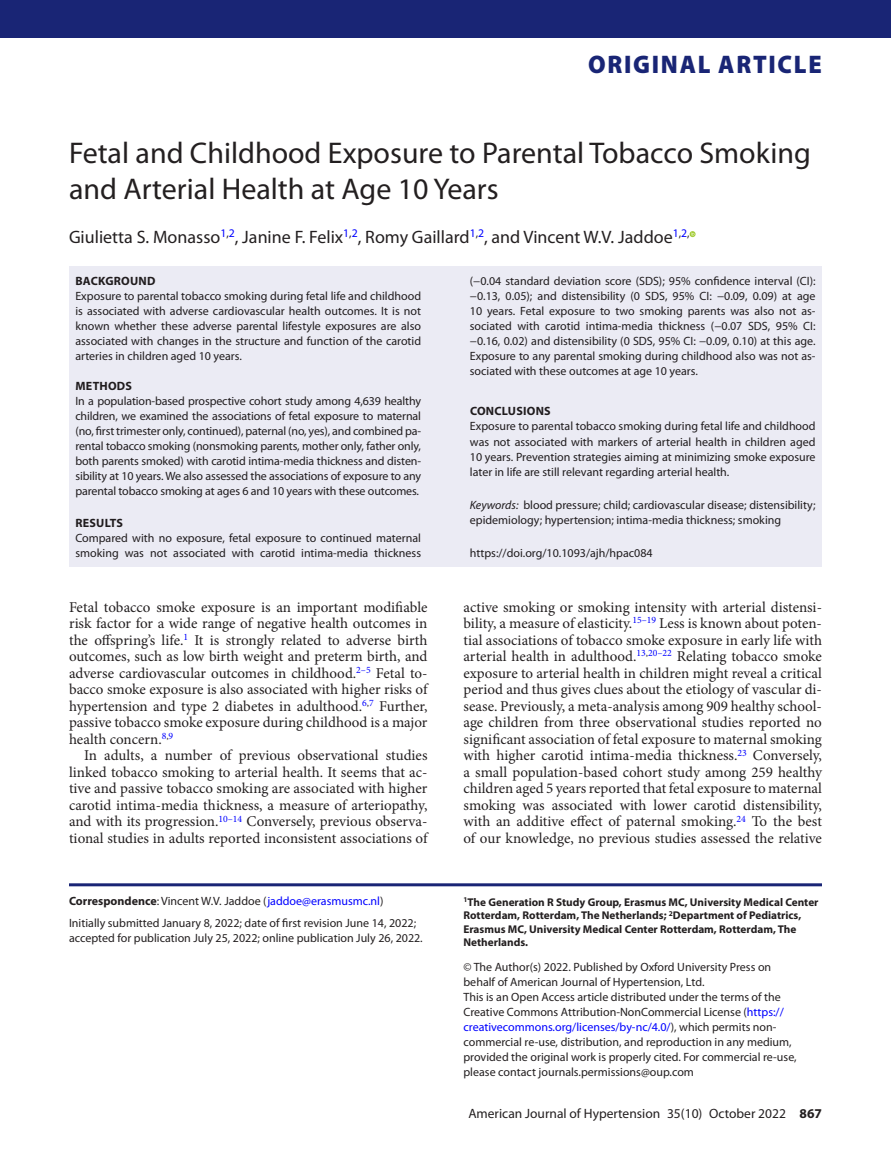
<style>
.page{position:relative;width:891px;height:1175px;background:#fff}
.page>*{position:absolute;margin:0;border:0;box-sizing:border-box;transform-origin:0 0}
.t1{font:30px/36px "Myriad Pro";color:#231f20}
.t2{font:900 25.5px "Myriad Pro";letter-spacing:.07em;color:#192575;scale:.95 1}
.t3{font:18px "Myriad Pro";color:#231f20}
.t4{font:15px/16.5px "Minion Pro";color:#231f20;text-align:justify}
.t5{font:13.5px "Myriad Pro";color:#231f20}
.t6{font:12px/15px "Myriad Pro";color:#231f20}
.t7{font:700 12px "Myriad Pro";letter-spacing:.02em;color:#231f20}
.t8{font:700 11.25px/13.5px "Myriad Pro";color:#231f20}
.s1{font-style:italic}
.s2{font-weight:700}
.s3{color:#00f}
</style>
<div class="page">
<div style="left:0;top:0;width:891px;height:38px;background:#192575"></div>
<hr style="left:69px;top:883px;width:753px;height:3px;background:#192575">
<svg style="left:689px;top:231px;width:6px;height:6px"></svg>
<div style="left:69px;top:266px;width:753px;height:300px;background:#ebebf4"></div>
<h2 class="t2" style="left:588px;top:50px;width:247px">ORIGINAL ARTICLE</h2>
<h1 class="t1" style="left:69px;top:135px;width:743px">Fetal and Childhood Exposure to Parental Tobacco Smoking and Arterial Health at Age 10 Years</h1>
<h3 class="t3" style="left:69px;top:226px;width:622px">Giulietta S. Monasso<sup>1</sup><sup>,</sup><sup>2</sup>, Janine F. Felix<sup>1</sup><sup>,</sup><sup>2</sup>, Romy Gaillard<sup>1</sup><sup>,</sup><sup>2</sup>, and Vincent W.V. Jaddoe<sup>1</sup><sup>,</sup><sup>2</sup><sup>,</sup></h3>
<p class="t7" style="left:75px;top:273px;width:82px">BACKGROUND</p>
<p class="t6" style="left:75px;top:288px;width:347px;text-align:justify">Exposure to parental tobacco smoking during fetal life and childhood is associated with adverse cardiovascular health outcomes. It is not known whether these adverse parental lifestyle exposures are also associated with changes in the structure and function of the carotid arteries in children aged 10 years.</p>
<p class="t7" style="left:75px;top:378px;width:58px">METHODS</p>
<p class="t6" style="left:75px;top:393px;width:347px;text-align:justify">In a population-based prospective cohort study among 4,639 healthy children, we examined the associations of fetal exposure to maternal (no, first trimester only, continued), paternal (no, yes), and combined pa&shy;rental tobacco smoking (nonsmoking parents, mother only, father only, both parents smoked) with carotid intima-media thickness and disten&shy;sibility at 10 years. We also assessed the associations of exposure to any parental tobacco smoking at ages 6 and 10 years with these outcomes.</p>
<p class="t7" style="left:75px;top:514px;width:49px">RESULTS</p>
<p class="t6" style="left:75px;top:530px;width:347px">Compared with no exposure, fetal exposure to continued maternal smoking was not associated with carotid intima-media thickness</p>
<p class="t6" style="left:470px;top:273px;width:347px;text-align:justify">(−0.04 standard deviation score (SDS); 95% confidence interval (CI): −0.13, 0.05); and distensibility (0 SDS, 95% CI: −0.09, 0.09) at age 10 years. Fetal exposure to two smoking parents was also not as&shy;sociated with carotid intima-media thickness (−0.07 SDS, 95% CI: −0.16, 0.02) and distensibility (0 SDS, 95% CI: −0.09, 0.10) at this age.<br>Exposure to any parental smoking during childhood also was not as&shy;sociated with these outcomes at age 10 years.</p>
<p class="t7" style="left:470px;top:403px;width:82px">CONCLUSIONS</p>
<p class="t6" style="left:470px;top:419px;width:347px;text-align:justify">Exposure to parental tobacco smoking during fetal life and childhood was not associated with markers of arterial health in children aged 10 years. Prevention strategies aiming at minimizing smoke exposure later in life are still relevant regarding arterial health.</p>
<p class="t6" style="left:470px;top:497px;width:347px"><span class="s1">Keywords:</span> blood pressure; child; cardiovascular disease; distensibility; epidemiology; hypertension; intima-media thickness; smoking</p>
<p class="t6" style="left:470px;top:545px;width:184px">https://doi.org/10.1093/ajh/hpac084</p>
<p class="t4" style="left:69px;top:598px;width:360px">Fetal tobacco smoke exposure is an important modifiable risk factor for a wide range of negative health outcomes in the offspring’s life.<sup>1</sup> It is strongly related to adverse birth outcomes, such as low birth weight and preterm birth, and adverse cardiovascular outcomes in childhood.<sup>2–5</sup> Fetal to&shy;bacco smoke exposure is also associated with higher risks of hypertension and type 2 diabetes in adulthood.<sup>6</sup><sup>,</sup><sup>7</sup> Further, passive tobacco smoke exposure during childhood is a major health concern.<sup>8</sup><sup>,</sup><sup>9</sup></p>
<p class="t4" style="left:69px;top:747px;width:360px;text-indent:15px">In adults, a number of previous observational studies linked tobacco smoking to arterial health. It seems that ac&shy;tive and passive tobacco smoking are associated with higher carotid intima-media thickness, a measure of arteriopathy, and with its progression.<sup>10–14</sup> Conversely, previous observa&shy;tional studies in adults reported inconsistent associations of</p>
<p class="t6" style="left:69px;top:889px;width:349px;line-height:22.5px"><span class="s2">Correspondence</span>: Vincent W.V. Jaddoe (<span class="s3">jaddoe@erasmusmc.nl</span>)<br>Initially submitted January 8, 2022; date of first revision June 14, 2022;</p>
<p class="t6" style="left:69px;top:930px;width:355px">accepted for publication July 25, 2022; online publication July 26, 2022.</p>
<p class="t4" style="left:463px;top:598px;width:360px">active smoking or smoking intensity with arterial distensi&shy;bility, a measure of elasticity.<sup>15–19</sup> Less is known about poten&shy;tial associations of tobacco smoke exposure in early life with arterial health in adulthood.<sup>13</sup><sup>,</sup><sup>20–22</sup> Relating tobacco smoke exposure to arterial health in children might reveal a critical period and thus gives clues about the etiology of vascular di&shy;sease. Previously, a meta-analysis among 909 healthy school&shy;age children from three observational studies reported no significant association of fetal exposure to maternal smoking with higher carotid intima-media thickness.<sup>23</sup> Conversely, a small population-based cohort study among 259 healthy children aged 5 years reported that fetal exposure to maternal smoking was associated with lower carotid distensibility, with an additive effect of paternal smoking.<sup>24</sup> To the best of our knowledge, no previous studies assessed the relative</p>
<p class="t8" style="left:463px;top:894px;width:357px"><sup>1</sup>The Generation R Study Group, Erasmus MC, University Medical Center Rotterdam, Rotterdam, The Netherlands; <sup>2</sup>Department of Pediatrics, Erasmus MC, University Medical Center Rotterdam, Rotterdam, The Netherlands.</p>
<p class="t6" style="left:463px;top:958px;width:309px">© The Author(s) 2022. Published by Oxford University Press on behalf of American Journal of Hypertension, Ltd.</p>
<p class="t6" style="left:463px;top:989px;width:335px">This is an Open Access article distributed under the terms of the Creative Commons Attribution-NonCommercial License (<span class="s3">https:// creativecommons.org/licenses/by-nc/4.0/</span>), which permits non&shy;commercial re-use, distribution, and reproduction in any medium, provided the original work is properly cited. For commercial re-use, please contact journals.permissions@oup.com</p>
<p class="t5" style="left:468px;top:1105px;width:355px">American Journal of Hypertension 35(10) October 2022 <span class="s2">867</span></p>
</div>
